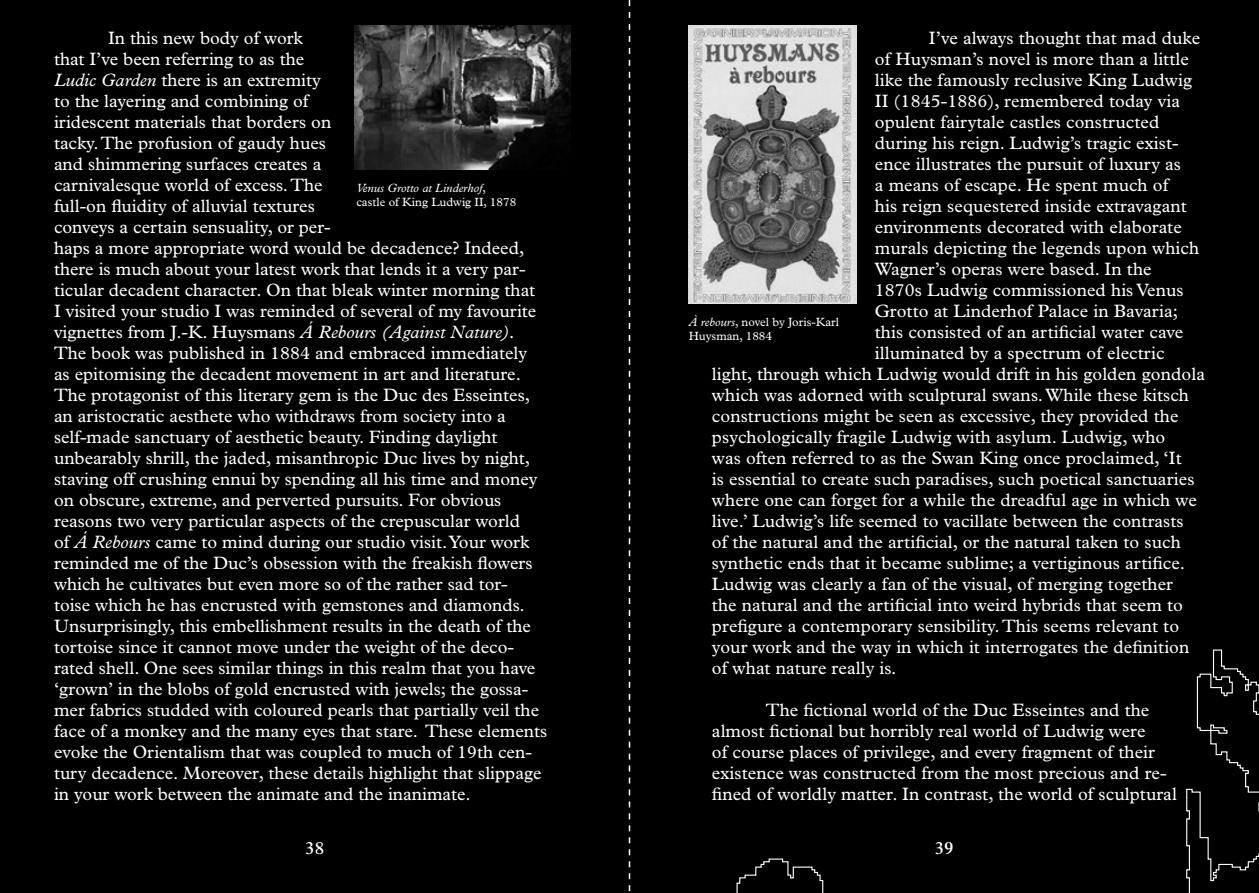
<style>
.page{position:relative;width:1259px;height:893px;background:#fff}
.page>*{position:absolute;margin:0;border:0;box-sizing:border-box;transform-origin:0 0}
.t1{font:18px/21px "Plantin Std";color:#fff}
.t2{font:600 18px "Plantin Std";color:#fff}
.t3{font:12px/13.5px "Plantin Std";color:#fff}
.s1{font-style:italic}
</style>
<div class="page">
<div style="left:0;top:0;width:629px;height:893px;background:#000"></div>
<div style="left:629px;top:0;width:630px;height:893px;background:#000"></div>
<img style="left:688px;top:26px;width:169px;height:277px">
<img style="left:354px;top:26px;width:217px;height:144px">
<svg style="left:736px;top:649px;width:523px;height:244px"></svg>
<svg style="left:629px;top:0;width:1px;height:891px"></svg>
<p class="t1" style="left:54px;top:27px;width:495px;text-indent:54px">In this new body of work<br>that I’ve been referring to as the<br><span class="s1">Ludic Garden</span> there is an extremity<br>to the layering and combining of<br>iridescent materials that borders on<br>tacky. The profusion of gaudy hues<br>and shimmering surfaces creates a<br>carnivalesque world of excess. The<br>full-on fluidity of alluvial textures<br>conveys a certain sensuality, or per-<br>haps a more appropriate word would be decadence? Indeed, there is much about your latest work that lends it a very par&shy;ticular decadent character. On that bleak winter morning that<br>I visited your studio I was reminded of several of my favourite vignettes from J.-K. Huysmans <span class="s1">Á Rebours (Against Nature).<br></span>The book was published in 1884 and embraced immediately<br>as epitomising the decadent movement in art and literature.<br>The protagonist of this literary gem is the Duc des Esseintes, an aristocratic aesthete who withdraws from society into a self-made sanctuary of aesthetic beauty. Finding daylight unbearably shrill, the jaded, misanthropic Duc lives by night, staving off crushing ennui by spending all his time and money on obscure, extreme, and perverted pursuits. For obvious reasons two very particular aspects of the crepuscular world<br>of <span class="s1">Á Rebours</span> came to mind during our studio visit. Your work reminded me of the Duc’s obsession with the freakish flowers which he cultivates but even more so of the rather sad tor&shy;toise which he has encrusted with gemstones and diamonds.<br>Unsurprisingly, this embellishment results in the death of the tortoise since it cannot move under the weight of the deco&shy;rated shell. One sees similar things in this realm that you have ‘grown’ in the blobs of gold encrusted with jewels; the gossa&shy;mer fabrics studded with coloured pearls that partially veil the face of a monkey and the many eyes that stare. These elements evoke the Orientalism that was coupled to much of 19th cen&shy;tury decadence. Moreover, these details highlight that slippage in your work between the animate and the inanimate.</p>
<p class="t1" style="left:929px;top:27px;width:273px">I’ve always thought that mad duke</p>
<p class="t1" style="left:875px;top:48px;width:315px">of Huysman’s novel is more than a little</p>
<p class="t1" style="left:875px;top:69px;width:319px">like the famously reclusive King Ludwig</p>
<p class="t1" style="left:875px;top:90px;width:307px">II (1845-1886), remembered today via</p>
<p class="t1" style="left:875px;top:111px;width:286px">opulent fairytale castles constructed</p>
<p class="t1" style="left:875px;top:132px;width:305px">during his reign. Ludwig’s tragic exist-</p>
<p class="t1" style="left:875px;top:153px;width:308px">ence illustrates the pursuit of luxury as</p>
<p class="t1" style="left:875px;top:174px;width:295px">a means of escape. He spent much of</p>
<p class="t1" style="left:875px;top:195px;width:313px">his reign sequestered inside extravagant</p>
<p class="t1" style="left:875px;top:216px;width:308px">environments decorated with elaborate</p>
<p class="t1" style="left:875px;top:237px;width:326px">murals depicting the legends upon which</p>
<p class="t1" style="left:875px;top:258px;width:278px">Wagner’s operas were based. In the</p>
<p class="t1" style="left:875px;top:279px;width:310px">1870s Ludwig commissioned his Venus</p>
<p class="t1" style="left:875px;top:300px;width:305px">Grotto at Linderhof Palace in Bavaria;</p>
<p class="t1" style="left:874px;top:321px;width:310px">this consisted of an artificial water cave</p>
<p class="t1" style="left:874px;top:342px;width:291px">illuminated by a spectrum of electric</p>
<p class="t1" style="left:712px;top:363px;width:494px">light, through which Ludwig would drift in his golden gondola</p>
<p class="t1" style="left:712px;top:384px;width:478px">which was adorned with sculptural swans. While these kitsch</p>
<p class="t1" style="left:712px;top:405px;width:468px">constructions might be seen as excessive, they provided the</p>
<p class="t1" style="left:712px;top:426px;width:455px">psychologically fragile Ludwig with asylum. Ludwig, who</p>
<p class="t1" style="left:712px;top:447px;width:471px">was often referred to as the Swan King once proclaimed, ‘It</p>
<p class="t1" style="left:712px;top:468px;width:484px">is essential to create such paradises, such poetical sanctuaries</p>
<p class="t1" style="left:712px;top:489px;width:486px">where one can forget for a while the dreadful age in which we</p>
<p class="t1" style="left:712px;top:510px;width:473px">live.’ Ludwig’s life seemed to vacillate between the contrasts</p>
<p class="t1" style="left:712px;top:531px;width:470px">of the natural and the artificial, or the natural taken to such</p>
<p class="t1" style="left:712px;top:552px;width:475px">synthetic ends that it became sublime; a vertiginous artifice.</p>
<p class="t1" style="left:712px;top:573px;width:462px">Ludwig was clearly a fan of the visual, of merging together</p>
<p class="t1" style="left:712px;top:594px;width:472px">the natural and the artificial into weird hybrids that seem to</p>
<p class="t1" style="left:712px;top:615px;width:469px">prefigure a contemporary sensibility. This seems relevant to</p>
<p class="t1" style="left:712px;top:636px;width:479px">your work and the way in which it interrogates the definition</p>
<p class="t1" style="left:712px;top:657px;width:186px">of what nature really is.</p>
<p class="t1" style="left:712px;top:699px;width:466px;text-indent:54px">The fictional world of the Duc Esseintes and the almost fictional but horribly real world of Ludwig were<br>of course places of privilege, and every fragment of their existence was constructed from the most precious and re&shy;fined of worldly matter. In contrast, the world of sculptural</p>
<p class="t3" style="left:356px;top:181px;width:162px"><span class="s1">Venus Grotto at Linderhof</span>, castle of King Ludwig II, 1878</p>
<p class="t3" style="left:688px;top:316px;width:152px"><span class="s1">À rebours</span>, novel by Joris-Karl<br>Huysman, 1884</p>
<p class="t2" style="left:305px;top:837px;width:21px">38</p>
<p class="t2" style="left:934px;top:837px;width:21px">39</p>
</div>
